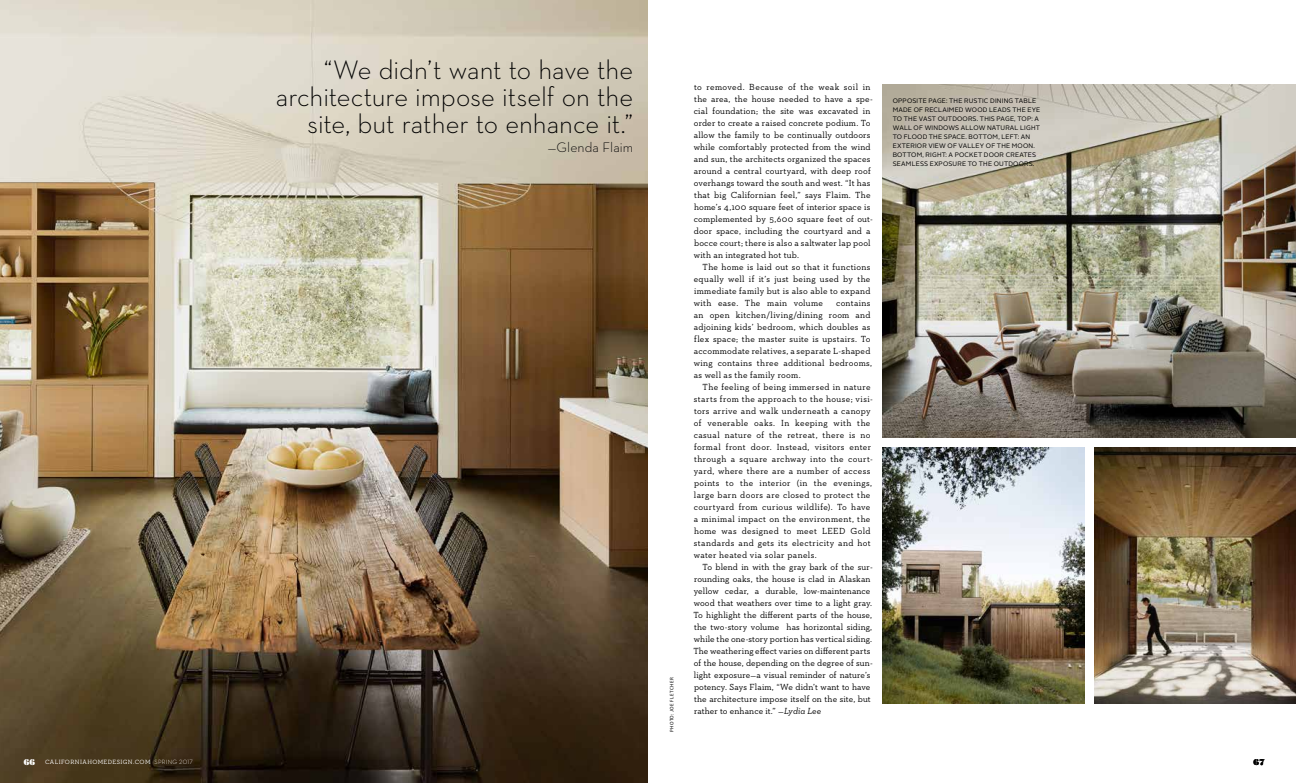
<style>
.page{position:relative;width:1296px;height:783px;background:#fff}
.page>*{position:absolute;margin:0;border:0;box-sizing:border-box;transform-origin:0 0}
.t1{font:300 27.2px/27.2px "Neutra Text";letter-spacing:-.005em;color:#000;text-align:right}
.t2{font:300 14px "Neutra Text";letter-spacing:.005em;color:#000}
.t3{font:9px/12px "Neutraface Slab Text";letter-spacing:.025em;color:#000}
.t4{font:8.5px "Bodoni Poster";color:#000}
.t5{font:6.5px/9px "Alright Sans";letter-spacing:.025em;color:#000}
.t6{font:6.2px "Neutraface Slab Text";letter-spacing:.065em;color:#fff}
.t7{font:5px "Myriad Pro";letter-spacing:.08em;color:#000}
.s1{font-style:italic}
.s2{font-family:"Bodoni Poster";font-size:8.5px}
.s3{font-family:"Neutra Text Light Alt"}
</style>
<div class="page">
<img style="left:0;top:0;width:648px;height:783px">
<img style="left:883px;top:448px;width:201px;height:255px">
<img style="left:1095px;top:448px;width:201px;height:255px">
<img style="left:883px;top:85px;width:413px;height:352px">
<h1 class="t1" style="left:276px;top:56px;width:359px">“We didn’t want to have the architecture impose itself on the site, but rather to enhance it.”</h1>
<h2 class="t2" style="left:548px;top:139px;width:87px">—Glenda Flaim</h2>
<p class="t7" style="left:669px;top:732px;width:56px;rotate:-90deg">PHOTO: JOE FLETCHER</p>
<p class="t3" style="left:694px;top:81px;width:181px">to removed. Because of the weak soil in the area, the house needed to have a spe&shy;cial foundation; the site was excavated in order to create a raised concrete podium. To allow the family to be continually outdoors while comfortably protected from the wind and sun, the architects organized the spaces around a central courtyard, with deep roof overhangs toward the south and west. “It has that big Californian feel,” says Flaim. The home’s 4,100 square feet of interior space is complemented by 5,600 square feet of out&shy;door space, including the courtyard and a bocce court; there is also a saltwater lap pool with an integrated hot tub.</p>
<p class="t3" style="left:694px;top:261px;width:178px;text-align:justify;text-indent:9px">The home is laid out so that it functions equally well if it’s just being used by the immediate family but is also able to expand with ease. The main volume</p>
<p class="t3" style="left:694px;top:297px;width:180px;text-indent:142px">contains an open kitchen/living/dining room and adjoining kids’ bedroom, which doubles as flex space; the master suite is upstairs. To accommodate relatives, a separate L-shaped wing contains three additional bedrooms, as well as the family room.</p>
<p class="t3" style="left:694px;top:381px;width:181px;text-indent:9px">The feeling of being immersed in nature starts from the approach to the house; visi&shy;tors arrive and walk underneath a canopy of venerable oaks. In keeping with the casual nature of the retreat, there is no formal front door. Instead, visitors enter through a square archway into the court&shy;yard, where there are a number of access points to the interior (in the evenings, large barn doors are closed to protect the courtyard from curious wildlife). To have a minimal impact on the environment, the home was designed to meet LEED Gold standards and gets its electricity and hot water heated via solar panels.</p>
<p class="t3" style="left:693px;top:561px;width:181px;text-indent:9px">To blend in with the gray bark of the sur&shy;rounding oaks, the house is clad in Alaskan yellow cedar, a durable, low-maintenance wood that weathers over time to a light gray.<br>To highlight the different parts of the house, the two-story volume has horizontal siding, while the one-story portion has vertical siding.<br>The weathering effect varies on different parts of the house, depending on the degree of sun&shy;light exposure—a visual reminder of nature’s potency. Says Flaim, “We didn’t want to have the architecture impose itself on the site, but rather to enhance it.” <span class="s1">—Lydia Lee</span></p>
<p class="t5" style="left:893px;top:97px;width:149px">OPPOSITE PAGE: THE RUSTIC DINING TABLE MADE OF RECLAIMED WOOD LEADS THE EYE TO THE VAST OUTDOORS. THIS PAGE, TOP: A WALL OF WINDOWS ALLOW NATURAL LIGHT TO FLOOD THE SPACE. BOTTOM, LEFT: AN EXTERIOR VIEW OF VALLEY OF THE MOON.<br>BOTTOM, RIGHT: A POCKET DOOR CREATES SEAMLESS EXPOSURE TO THE OUTDOORS.</p>
<p class="t6" style="left:24px;top:758px;width:171px"><span class="s2">66</span> CALIFORNIAHOMEDESIGN.COM <span class="s3">SPRING 2017</span></p>
<p class="t4" style="left:1254px;top:756px;width:13px">67</p>
</div>
